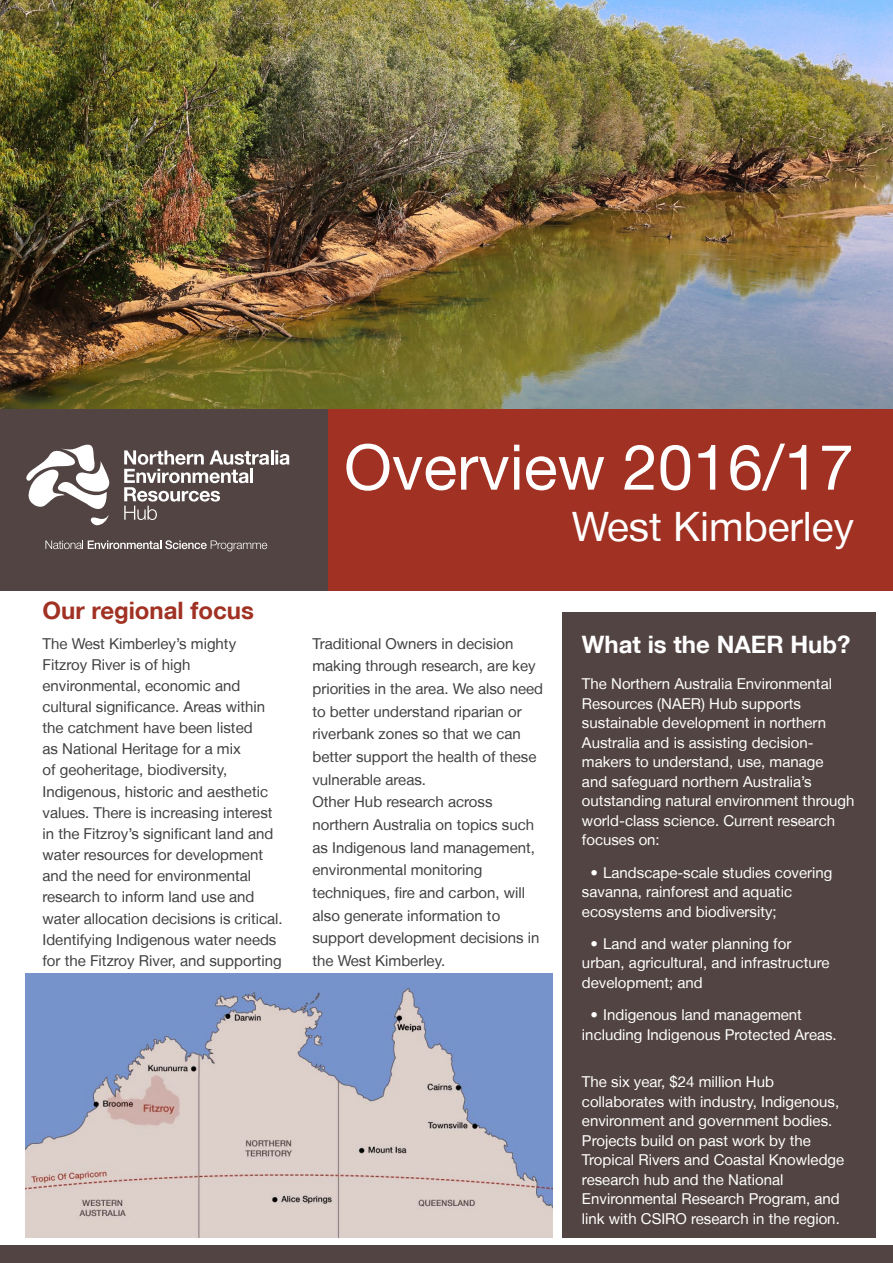
<style>
.page{position:relative;width:893px;height:1263px;background:#fff}
.page>*{position:absolute;margin:0;border:0;box-sizing:border-box;transform-origin:0 0}
.t1{font:63px "Helvetica Neue LT";color:#fff}
.t2{font:40.5px "Helvetica Neue LT";color:#fff}
.t3{font:700 24px "Helvetica Neue LT";color:#fff}
.t4{font:700 24px "Helvetica Neue LT";color:#a03123}
.t5{font:15px/21.1px "Helvetica Neue LT";color:#414042}
.t6{font:15px/19.5px "Helvetica Neue LT";color:#fff}
</style>
<div class="page">
<div style="left:0;top:1246px;width:893px;height:17px;background:#524442"></div>
<div style="left:326px;top:402px;width:567px;height:189px;background:#a03123"></div>
<div style="left:0;top:402px;width:327px;height:189px;background:#524442"></div>
<img style="left:0;top:0;width:893px;height:408px">
<svg style="left:124px;top:450px;width:165px;height:70px"></svg>
<svg style="left:26px;top:445px;width:84px;height:80px"></svg>
<svg style="left:45px;top:540px;width:222px;height:11px"></svg>
<img style="left:26px;top:973px;width:527px;height:264px">
<div style="left:562px;top:612px;width:314px;height:625px;background:#524442"></div>
<h1 class="t1" style="left:344px;top:430px;width:511px">Overview 2016/17</h1>
<h2 class="t2" style="left:572px;top:502px;width:284px">West Kimberley</h2>
<h3 class="t4" style="left:43px;top:595px;width:213px">Our regional focus</h3>
<p class="t5" style="left:43px;top:632px;width:242px">The West Kimberley’s mighty Fitzroy River is of high environmental, economic and cultural significance. Areas within the catchment have been listed<br>as National Heritage for a mix<br>of geoheritage, biodiversity, Indigenous, historic and aesthetic values. There is increasing interest in the Fitzroy’s significant land and water resources for development and the need for environmental research to inform land use and water allocation decisions is critical.<br>Identifying Indigenous water needs for the Fitzroy River, and supporting</p>
<p class="t5" style="left:312px;top:632px;width:232px;line-height:22.6px">Traditional Owners in decision making through research, are key priorities in the area. We also need to better understand riparian or riverbank zones so that we can better support the health of these vulnerable areas.<br>Other Hub research across northern Australia on topics such as Indigenous land management, environmental monitoring techniques, fire and carbon, will also generate information to support development decisions in the West Kimberley.</p>
<h3 class="t3" style="left:582px;top:629px;width:270px">What is the NAER Hub?</h3>
<p class="t6" style="left:582px;top:674px;width:274px">The Northern Australia Environmental Resources (NAER) Hub supports sustainable development in northern Australia and is assisting decision&shy;makers to understand, use, manage<br>and safeguard northern Australia’s outstanding natural environment through world-class science. Current research focuses on:</p>
<p class="t6" style="left:582px;top:862px;width:252px;text-indent:9px">• Landscape-scale studies covering savanna, rainforest and aquatic ecosystems and biodiversity;</p>
<p class="t6" style="left:582px;top:934px;width:249px;text-indent:9px">• Land and water planning for urban, agricultural, and infrastructure development; and</p>
<p class="t6" style="left:582px;top:1005px;width:256px;text-indent:9px">• Indigenous land management including Indigenous Protected Areas.</p>
<p class="t6" style="left:582px;top:1072px;width:264px">The six year, $24 million Hub collaborates with industry, Indigenous, environment and government bodies.<br>Projects build on past work by the Tropical Rivers and Coastal Knowledge research hub and the National Environmental Research Program, and link with CSIRO research in the region.</p>
</div>
